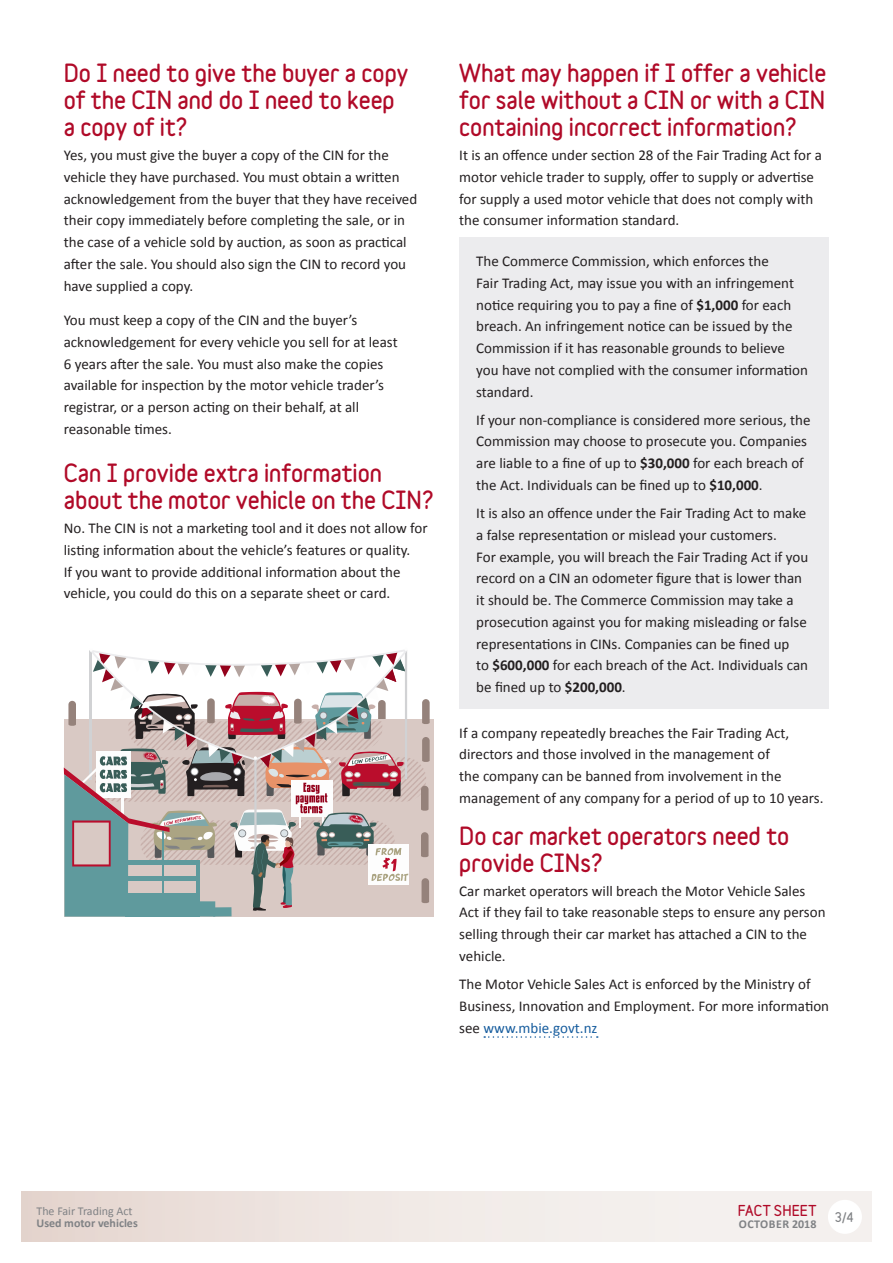
<style>
.page{position:relative;width:893px;height:1263px;background:#fff}
.page>*{position:absolute;margin:0;border:0;box-sizing:border-box;transform-origin:0 0}
.H1{font:900 22.5px/27px "Variable";color:#b00a28}
.body_small_space{font:15px/21.8px "Calibri";color:#231f20}
.body{font:15px/21.8px "Calibri";color:#231f20}
.t1{font:900 13.5px "Variable";letter-spacing:.005em;color:#b00a28}
.t2{font:12px "Calibri";color:#808285}
.t3{font:700 12px "Calibri";color:#808285}
.t4{font:700 12px "Calibri";letter-spacing:.04em;color:#808285}
.t5{font:900 12px "Variable";color:#808285}
.s1{font-weight:700}
.s2{color:#175d9e}
</style>
<div class="page">
<svg style="left:21px;top:1192px;width:851px;height:50px;background:#efe7e3"></svg>
<div style="left:828px;top:1200px;width:34px;height:34px;background:#fff;border-radius:50%"></div>
<svg style="left:484px;top:1036px;width:114px;height:2px"></svg>
<div style="left:459px;top:238px;width:370px;height:471px;background:#ececee"></div>
<svg style="left:64px;top:650px;width:366px;height:267px"></svg>
<p class="H1" style="left:64px;top:59px;width:346px">Do I need to give the buyer a copy of the CIN and do I need to keep a copy of it?</p>
<p class="body" style="left:64px;top:144px;width:355px">Yes, you must give the buyer a copy of the CIN for the vehicle they have purchased. You must obtain a written acknowledgement from the buyer that they have received their copy immediately before completing the sale, or in the case of a vehicle sold by auction, as soon as practical after the sale. You should also sign the CIN to record you have supplied a copy.</p>
<p class="body" style="left:64px;top:309px;width:335px">You must keep a copy of the CIN and the buyer’s acknowledgement for every vehicle you sell for at least 6 years after the sale. You must also make the copies available for inspection by the motor vehicle trader’s registrar, or a person acting on their behalf, at all reasonable times.</p>
<p class="H1" style="left:64px;top:459px;width:371px">Can I provide extra information about the motor vehicle on the CIN?</p>
<p class="body" style="left:64px;top:517px;width:365px">No. The CIN is not a marketing tool and it does not allow for listing information about the vehicle’s features or quality.<br>If you want to provide additional information about the vehicle, you could do this on a separate sheet or card.</p>
<p class="H1" style="left:459px;top:59px;width:368px;text-align:justify">What may happen if I offer a vehicle for sale without a CIN or with a CIN containing incorrect information?</p>
<p class="body_small_space" style="left:459px;top:144px;width:364px">It is an offence under section 28 of the Fair Trading Act for a motor vehicle trader to supply, offer to supply or advertise for supply a used motor vehicle that does not comply with the consumer information standard.</p>
<p class="body_small_space" style="left:476px;top:250px;width:333px">The Commerce Commission, which enforces the<br>Fair Trading Act, may issue you with an infringement notice requiring you to pay a fine of <span class="s1">$1,000</span> for each breach. An infringement notice can be issued by the Commission if it has reasonable grounds to believe you have not complied with the consumer information standard.</p>
<p class="body_small_space" style="left:476px;top:409px;width:336px">If your non-compliance is considered more serious, the Commission may choose to prosecute you. Companies are liable to a fine of up to <span class="s1">$30,000</span> for each breach of the Act. Individuals can be fined up to <span class="s1">$10,000</span>.</p>
<p class="body_small_space" style="left:476px;top:502px;width:334px">It is also an offence under the Fair Trading Act to make a false representation or mislead your customers.<br>For example, you will breach the Fair Trading Act if you record on a CIN an odometer figure that is lower than it should be. The Commerce Commission may take a prosecution against you for making misleading or false representations in CINs. Companies can be fined up<br>to <span class="s1">$600,000</span> for each breach of the Act. Individuals can be fined up to <span class="s1">$200,000</span>.</p>
<p class="body_small_space" style="left:459px;top:722px;width:366px">If a company repeatedly breaches the Fair Trading Act, directors and those involved in the management of<br>the company can be banned from involvement in the management of any company for a period of up to 10 years.</p>
<p class="H1" style="left:459px;top:822px;width:332px">Do car market operators need to provide CINs?</p>
<p class="body_small_space" style="left:459px;top:880px;width:368px">Car market operators will breach the Motor Vehicle Sales Act if they fail to take reasonable steps to ensure any person selling through their car market has attached a CIN to the vehicle.</p>
<p class="body" style="left:459px;top:973px;width:371px">The Motor Vehicle Sales Act is enforced by the Ministry of<br>Business, Innovation and Employment. For more information see <span class="s2">www.mbie.govt.nz</span></p>
<p class="t2" style="left:36px;top:1204px;width:97px">The Fair Trading Act</p>
<p class="t3" style="left:36px;top:1216px;width:103px">Used motor vehicles</p>
<p class="t1" style="left:738px;top:1202px;width:80px">FACT SHEET</p>
<p class="t4" style="left:739px;top:1217px;width:79px">OCTOBER 2018</p>
<p class="t5" style="left:835px;top:1209px;width:20px">3/4</p>
</div>
